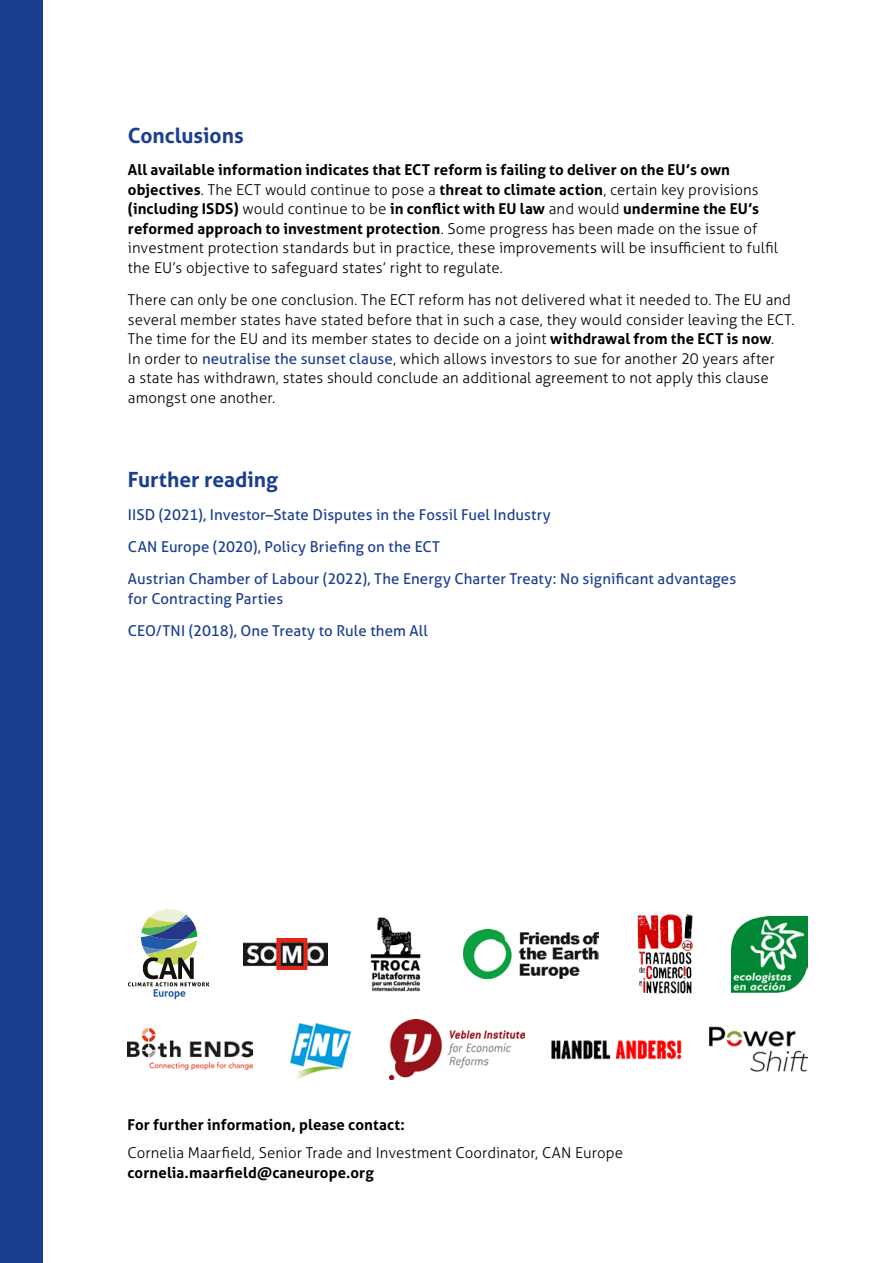
<style>
.page{position:relative;width:893px;height:1263px;background:#fff}
.page>*{position:absolute;margin:0;border:0;box-sizing:border-box;transform-origin:0 0}
.t1{font:700 21px "Aller";letter-spacing:-.005em;color:#1b3e91}
.t2{font:300 15px/19.5px "Aller";letter-spacing:.005em;color:#000}
.t3{font:15px/32.2px "Aller";letter-spacing:.005em;color:#1b3e91}
.t4{font:700 15px "Aller";letter-spacing:.005em;color:#000}
.s1{font-weight:700}
.s2{font-weight:400;color:#1b3e91}
</style>
<div class="page">
<div style="left:0;top:0;width:43px;height:1263px;background:#1b3e91"></div>
<img style="left:551px;top:1040px;width:130px;height:20px">
<img style="left:290px;top:1023px;width:61px;height:56px">
<img style="left:709px;top:1026px;width:99px;height:46px">
<img style="left:389px;top:1019px;width:136px;height:60px">
<img style="left:128px;top:1029px;width:125px;height:41px">
<img style="left:243px;top:939px;width:84px;height:30px">
<img style="left:370px;top:917px;width:51px;height:75px">
<svg style="left:128px;top:909px;width:81px;height:90px"></svg>
<img style="left:637px;top:914px;width:56px;height:80px">
<img style="left:731px;top:916px;width:77px;height:76px">
<img style="left:463px;top:929px;width:136px;height:50px">
<h1 class="t1" style="left:128px;top:123px;width:117px">Conclusions</h1>
<p class="t2" style="left:128px;top:160px;width:652px"><span class="s1">All available information indicates that ECT reform is failing to deliver on the EU’s own objectives</span>. The ECT would continue to pose a <span class="s1">threat to climate action</span>, certain key provisions <span class="s1">(including ISDS)</span> would continue to be <span class="s1">in conflict with EU law</span> and would <span class="s1">undermine the EU’s reformed approach to investment protection</span>. Some progress has been made on the issue of investment protection standards but in practice, these improvements will be insufficient to fulfil the EU’s objective to safeguard states’ right to regulate.</p>
<p class="t2" style="left:128px;top:290px;width:668px">There can only be one conclusion. The ECT reform has not delivered what it needed to. The EU and several member states have stated before that in such a case, they would consider leaving the ECT.<br>The time for the EU and its member states to decide on a joint <span class="s1">withdrawal from the ECT is now</span>.<br>In order to <span class="s2">neutralise the sunset clause</span>, which allows investors to sue for another 20 years after<br>a state has withdrawn, states should conclude an additional agreement to not apply this clause amongst one another.</p>
<h1 class="t1" style="left:128px;top:467px;width:152px">Further reading</h1>
<p class="t3" style="left:128px;top:498px;width:610px">IISD (2021), Investor–State Disputes in the Fossil Fuel Industry<br>CAN Europe (2020), Policy Briefing on the ECT<br>Austrian Chamber of Labour (2022), The Energy Charter Treaty: No significant advantages</p>
<p class="t3" style="left:128px;top:582px;width:301px">for Contracting Parties<br>CEO/TNI (2018), One Treaty to Rule them All</p>
<p class="t4" style="left:128px;top:1116px;width:279px">For further information, please contact:</p>
<p class="t2" style="left:128px;top:1143px;width:497px">Cornelia Maarfield, Senior Trade and Investment Coordinator, CAN Europe</p>
<p class="t4" style="left:128px;top:1163px;width:248px">cornelia.maarfield@caneurope.org</p>
</div>
